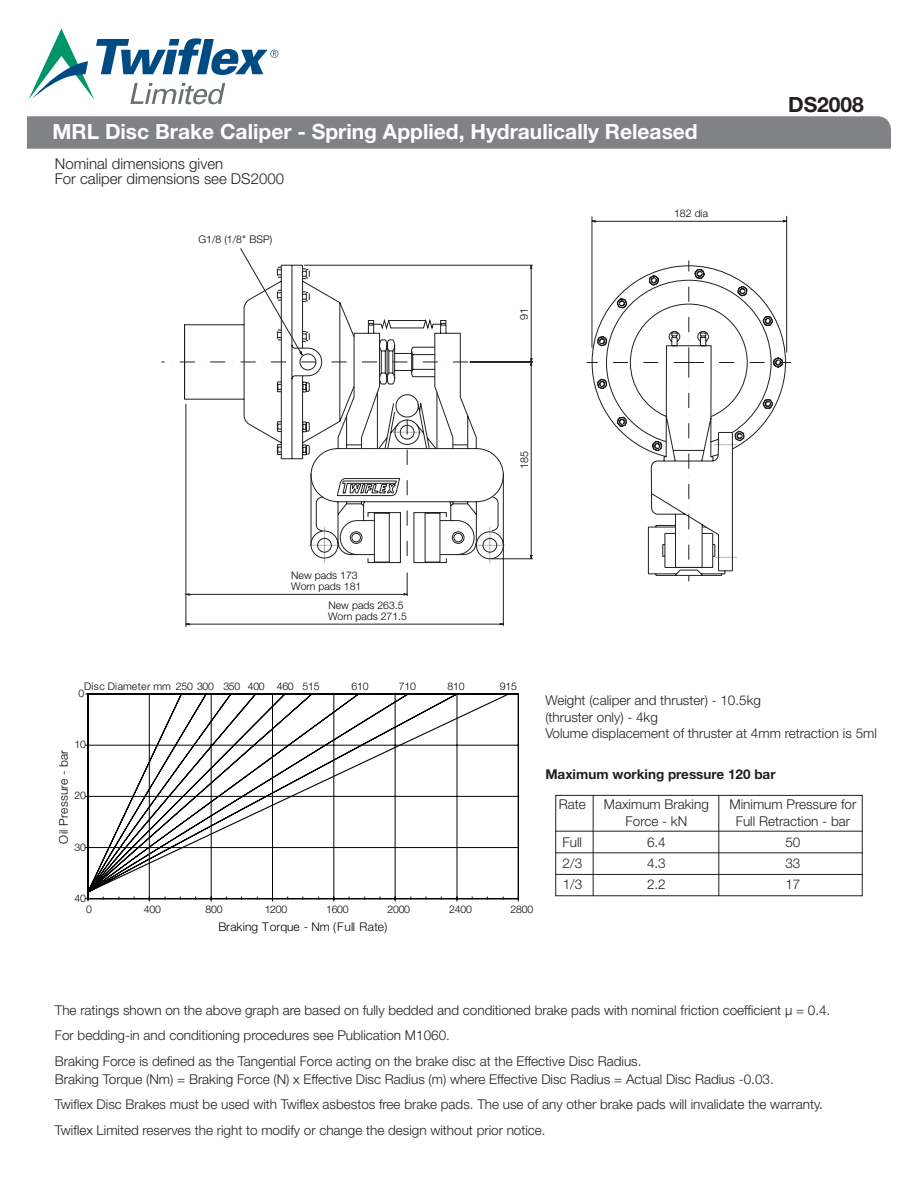
<style>
.page{position:relative;width:918px;height:1188px;background:#fff}
.page>*{position:absolute;margin:0;border:0;box-sizing:border-box;transform-origin:0 0}
.t1{font:700 21px "Helvetica Neue LT Std";color:#fff}
.t2{font:700 21px "Helvetica Neue LT Std";color:#231f20}
.t3{font:300 15px/15px "Helvetica Neue LT Std";color:#231f20}
.t4{font:300 13.5px/25.5px "Helvetica Neue LT Std";color:#231f20}
.t5{font:700 13.5px "Helvetica Neue LT Std";color:#231f20}
.t6{font:300 12px "Helvetica Neue LT Std";letter-spacing:.005em;color:#040503}
.t7{font:300 10.8px "Helvetica Neue LT Std";color:#040503}
.t8{font:300 10.5px/10.9px "Helvetica Neue LT Std";color:#040503}
.t9{font:300 10.5px "Helvetica Neue LT Std";letter-spacing:-.025em;color:#040503}
</style>
<div class="page">
<svg style="left:28px;top:28px;width:250px;height:76px"></svg>
<div style="left:27px;top:116px;width:864px;height:33px;background:#808285"></div>
<div style="left:555px;top:795px;width:308px;height:101px;border:1px solid #231f20"></div>
<hr style="left:593px;top:795px;width:1px;height:101px;background:#231f20">
<hr style="left:718px;top:795px;width:1px;height:101px;background:#231f20">
<hr style="left:555px;top:831px;width:308px;height:1px;background:#231f20">
<hr style="left:555px;top:852px;width:308px;height:1px;background:#231f20">
<hr style="left:555px;top:874px;width:308px;height:1px;background:#231f20">
<svg style="left:185px;top:265px;width:505px;height:360px"></svg>
<svg style="left:85px;top:693px;width:434px;height:209px"></svg>
<svg style="left:88px;top:694px;width:422px;height:200px"></svg>
<svg style="left:587px;top:216px;width:204px;height:365px"></svg>
<svg style="left:161px;top:248px;width:307px;height:323px"></svg>
<h1 class="t1" style="left:52px;top:118px;width:647px">MRL Disc Brake Caliper - Spring Applied, Hydraulically Released</h1>
<p class="t3" style="left:55px;top:156px;width:231px">Nominal dimensions given<br>For caliper dimensions see DS2000</p>
<p class="t8" style="left:198px;top:234px;width:75px">G1/8 (1/8" BSP)</p>
<p class="t8" style="left:291px;top:570px;width:72px;line-height:10.5px">New pads 173<br>Worn pads 181</p>
<p class="t8" style="left:328px;top:600px;width:80px">New pads 263.5<br>Worn pads 271.5</p>
<p class="t7" style="left:517px;top:320px;width:13px;rotate:-90deg">19</p>
<p class="t7" style="left:518px;top:469px;width:20px;rotate:-90deg">581</p>
<p class="t8" style="left:674px;top:208px;width:36px">182 dia</p>
<h1 class="t2" style="left:788px;top:91px;width:77px">DS2008</h1>
<p class="t9" style="left:84px;top:679px;width:237px">Disc Diameter mm 250 300 350 400 460 515</p>
<p class="t8" style="left:352px;top:680px;width:18px">610</p>
<p class="t8" style="left:399px;top:680px;width:18px">710</p>
<p class="t8" style="left:448px;top:680px;width:18px">810</p>
<p class="t8" style="left:500px;top:680px;width:18px">915</p>
<p class="t8" style="left:78px;top:688px;width:7px">0</p>
<p class="t8" style="left:75px;top:739px;width:13px">10</p>
<p class="t6" style="left:56px;top:844px;width:95px;rotate:-90deg">O Pl i erusser - rab</p>
<p class="t8" style="left:75px;top:790px;width:13px">20</p>
<p class="t8" style="left:75px;top:841px;width:13px">30</p>
<p class="t8" style="left:75px;top:892px;width:13px">40</p>
<p class="t8" style="left:86px;top:903px;width:7px">0</p>
<p class="t8" style="left:144px;top:903px;width:19px">400</p>
<p class="t8" style="left:206px;top:903px;width:19px">800</p>
<p class="t8" style="left:265px;top:903px;width:24px">1200</p>
<p class="t8" style="left:326px;top:903px;width:24px">1600</p>
<p class="t8" style="left:387px;top:903px;width:24px">2000</p>
<p class="t8" style="left:449px;top:903px;width:24px">2400</p>
<p class="t8" style="left:511px;top:903px;width:24px">2800</p>
<p class="t6" style="left:219px;top:920px;width:170px">Braking Torque - Nm (Full Rate)</p>
<p class="t4" style="left:545px;top:692px;width:333px;line-height:16.5px">Weight (caliper and thruster) - 10.5kg<br>(thruster only) - 4kg<br>Volume displacement of thruster at 4mm retraction is 5ml</p>
<p class="t5" style="left:545px;top:766px;width:232px">Maximum working pressure 120 bar</p>
<p class="t4" style="left:559px;top:791px;width:29px">Rate</p>
<p class="t4" style="left:604px;top:791px;width:107px">Maximum Braking</p>
<p class="t4" style="left:730px;top:791px;width:128px">Minimum Pressure for</p>
<p class="t4" style="left:626px;top:808px;width:63px">Force - kN</p>
<p class="t4" style="left:736px;top:808px;width:116px">Full Retraction - bar</p>
<p class="t4" style="left:563px;top:829px;width:21px">Full</p>
<p class="t4" style="left:647px;top:829px;width:20px">6.4</p>
<p class="t4" style="left:785px;top:829px;width:17px">50</p>
<p class="t4" style="left:563px;top:850px;width:21px">2/3</p>
<p class="t4" style="left:647px;top:850px;width:20px">4.3</p>
<p class="t4" style="left:785px;top:850px;width:17px">33</p>
<p class="t4" style="left:563px;top:871px;width:21px">1/3</p>
<p class="t4" style="left:647px;top:871px;width:20px">2.2</p>
<p class="t4" style="left:785px;top:871px;width:17px">17</p>
<p class="t4" style="left:55px;top:997px;width:777px">The ratings shown on the above graph are based on fully bedded and conditioned brake pads with nominal friction coefficient μ = 0.4.<br>For bedding-in and conditioning procedures see Publication M1060.<br>Braking Force is defined as the Tangential Force acting on the brake disc at the Effective Disc Radius.</p>
<p class="t4" style="left:55px;top:1066px;width:769px">Braking Torque (Nm) = Braking Force (N) x Effective Disc Radius (m) where Effective Disc Radius = Actual Disc Radius -0.03.<br>Twiflex Disc Brakes must be used with Twiflex asbestos free brake pads. The use of any other brake pads will invalidate the warranty.<br>Twiflex Limited reserves the right to modify or change the design without prior notice.</p>
</div>
